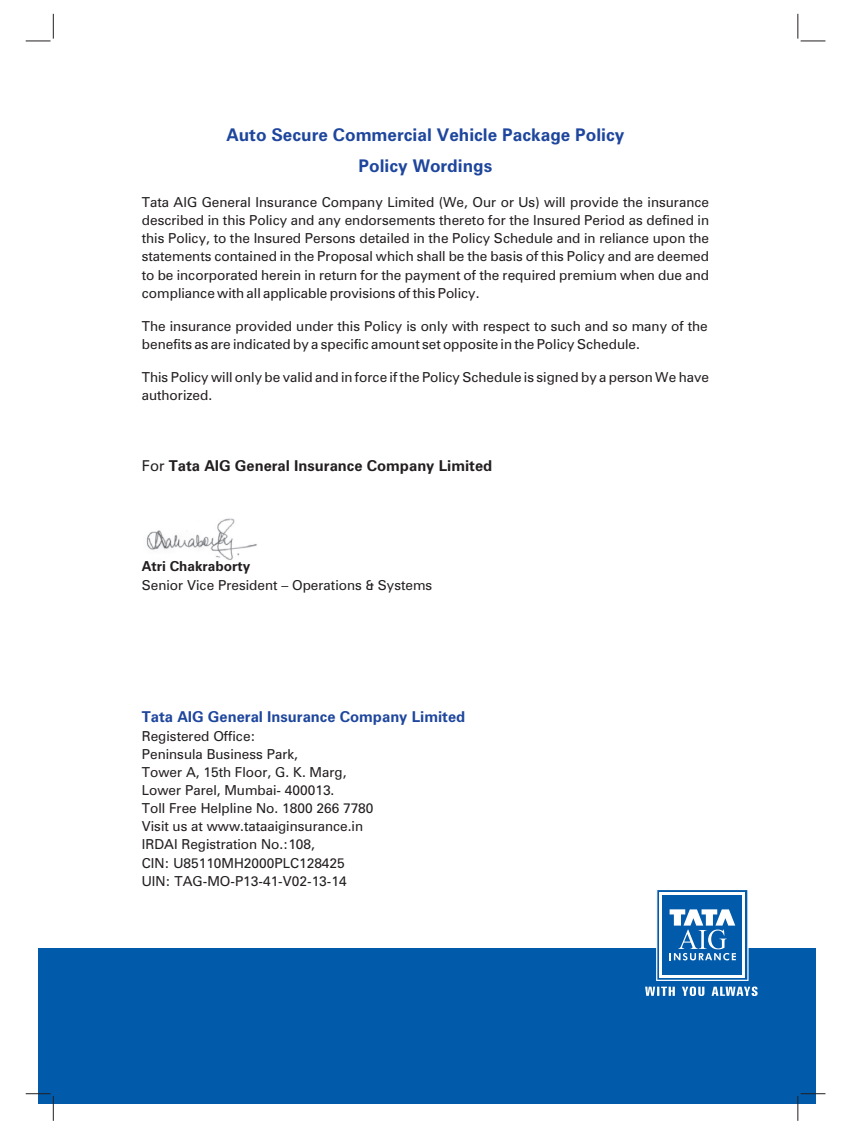
<style>
.page{position:relative;width:851px;height:1134px;background:#fff}
.page>*{position:absolute;margin:0;border:0;box-sizing:border-box;transform-origin:0 0}
.t1{font:700 17.5px/31.5px "Zurich BT";color:#1e469d;text-align:center}
.t2{font:700 15px "Zurich BT";color:#231f20}
.t3{font:700 15px "Zurich BT";color:#1e469d}
.t4{font:13.75px/18.1px "Zurich BT";color:#231f20}
.t5{font:700 13.75px "Zurich BT";color:#231f20}
.s1{font-weight:400}
</style>
<div class="page">
<img style="left:146px;top:518px;width:111px;height:42px">
<div style="left:38px;top:948px;width:777px;height:156px;background:#015aaa"></div>
<svg style="left:645px;top:890px;width:112px;height:106px"></svg>
<svg style="left:26px;top:14px;width:28px;height:28px"></svg>
<svg style="left:797px;top:14px;width:28px;height:28px"></svg>
<svg style="left:26px;top:1093px;width:28px;height:28px"></svg>
<svg style="left:797px;top:1093px;width:28px;height:28px"></svg>
<p class="t1" style="left:226px;top:121px;width:399px">Auto Secure Commercial Vehicle Package Policy<br>Policy Wordings</p>
<p class="t4" style="left:142px;top:194px;width:568px;text-align:justify">Tata AIG General Insurance Company Limited (We, Our or Us) will provide the insurance described in this Policy and any endorsements thereto for the Insured Period as defined in this Policy, to the Insured Persons detailed in the Policy Schedule and in reliance upon the statements contained in the Proposal which shall be the basis of this Policy and are deemed to be incorporated herein in return for the payment of the required premium when due and compliance with all applicable provisions of this Policy.</p>
<p class="t4" style="left:142px;top:318px;width:567px">The insurance provided under this Policy is only with respect to such and so many of the benefits as are indicated by a specific amount set opposite in the Policy Schedule.</p>
<p class="t4" style="left:142px;top:369px;width:568px">This Policy will only be valid and in force if the Policy Schedule is signed by a person We have authorized.</p>
<p class="t2" style="left:142px;top:459px;width:352px"><span class="s1">For</span> Tata AIG General Insurance Company Limited</p>
<p class="t5" style="left:142px;top:561px;width:110px">Atri Chakraborty</p>
<p class="t4" style="left:142px;top:577px;width:292px">Senior Vice President – Operations &amp; Systems</p>
<p class="t3" style="left:142px;top:711px;width:325px">Tata AIG General Insurance Company Limited</p>
<p class="t4" style="left:142px;top:728px;width:233px">Registered Office:<br>Peninsula Business Park,<br>Tower A, 15th Floor, G. K. Marg,<br>Lower Parel, Mumbai- 400013.<br>Toll Free Helpline No. 1800 266 7780<br>Visit us at www.tataaiginsurance.in<br>IRDAI Registration No.:108,<br>CIN: U85110MH2000PLC128425<br>UIN: TAG-MO-P13-41-V02-13-14</p>
</div>
